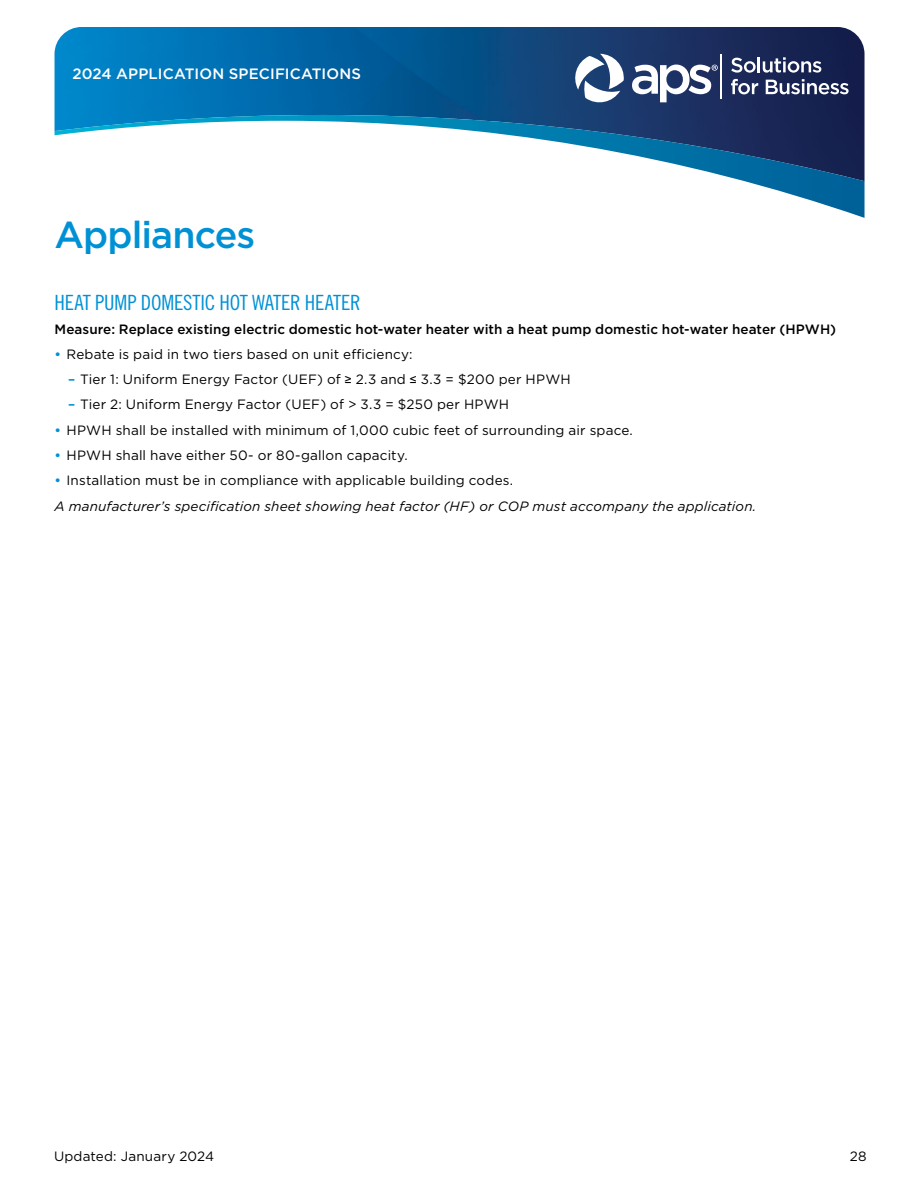
<style>
.page{position:relative;width:918px;height:1188px;background:#fff}
.page>*{position:absolute;margin:0;border:0;box-sizing:border-box;transform-origin:0 0}
.t1{font:500 37.5px "Gotham";letter-spacing:-.025em;color:#0091d5}
.t2{font:21px "Trade Gothic LT Std Cn 18";letter-spacing:-.01em;color:#0091d5}
.t3{font:500 15px "Gotham";letter-spacing:.01em;color:#fff}
.t4{font:13.5px "Gotham";letter-spacing:.01em;color:#000}
.t5{font:italic 13.5px/25.3px "Gotham";letter-spacing:.01em;color:#000}
.t6{font:500 13.5px "Gotham";letter-spacing:.005em;color:#000}
.s1{font-weight:500;color:#0091d5}
.s2{font-family:"Serifa"}
.s3{font-weight:500;font-style:normal;color:#0091d5}
.s4{font-style:normal}
</style>
<div class="page">
<img style="left:55px;top:27px;width:810px;height:88px">
<svg style="left:55px;top:115px;width:810px;height:103px"></svg>
<svg style="left:731px;top:57px;width:90px;height:16px"></svg>
<svg style="left:731px;top:79px;width:27px;height:15px"></svg>
<svg style="left:766px;top:79px;width:83px;height:15px"></svg>
<hr style="left:721px;top:54px;width:1px;height:44px;background:#fff">
<svg style="left:632px;top:65px;width:86px;height:37px"></svg>
<svg style="left:575px;top:54px;width:50px;height:48px"></svg>
<p class="t3" style="left:72px;top:64px;width:290px">2024 APPLICATION SPECIFICATIONS</p>
<h1 class="t1" style="left:55px;top:210px;width:202px">Appliances</h1>
<h2 class="t2" style="left:55px;top:290px;width:308px">HEAT PUMP DOMESTIC HOT WATER HEATER</h2>
<p class="t6" style="left:55px;top:321px;width:783px">Measure: Replace existing electric domestic hot-water heater with a heat pump domestic hot-water heater (HPWH)</p>
<p class="t4" style="left:55px;top:345px;width:360px"><span class="s1">•</span> Rebate is paid in two tiers based on unit efficiency:</p>
<p class="t4" style="left:68px;top:371px;width:504px"><span class="s1">–</span> Tier 1: Uniform Energy Factor (UEF) of <span class="s2">≥</span> 2.3 and <span class="s2">≤</span> 3.3 = $200 per HPWH</p>
<p class="t4" style="left:68px;top:396px;width:443px"><span class="s1">–</span> Tier 2: Uniform Energy Factor (UEF) of &gt; 3.3 = $250 per HPWH</p>
<p class="t4" style="left:55px;top:421px;width:580px"><span class="s1">•</span> HPWH shall be installed with minimum of 1,000 cubic feet of surrounding air space.</p>
<p class="t4" style="left:55px;top:447px;width:355px"><span class="s1">•</span> HPWH shall have either 50- or 80-gallon capacity.</p>
<p class="t5" style="left:55px;top:468px;width:703px"><span class="s3">•</span> <span class="s4">Installation must be in compliance with applicable building codes.<br></span>A manufacturer’s specification sheet showing heat factor (HF) or COP must accompany the application.</p>
<p class="t4" style="left:54px;top:1147px;width:162px">Updated: January 2024</p>
<p class="t4" style="left:850px;top:1147px;width:18px">28</p>
</div>
